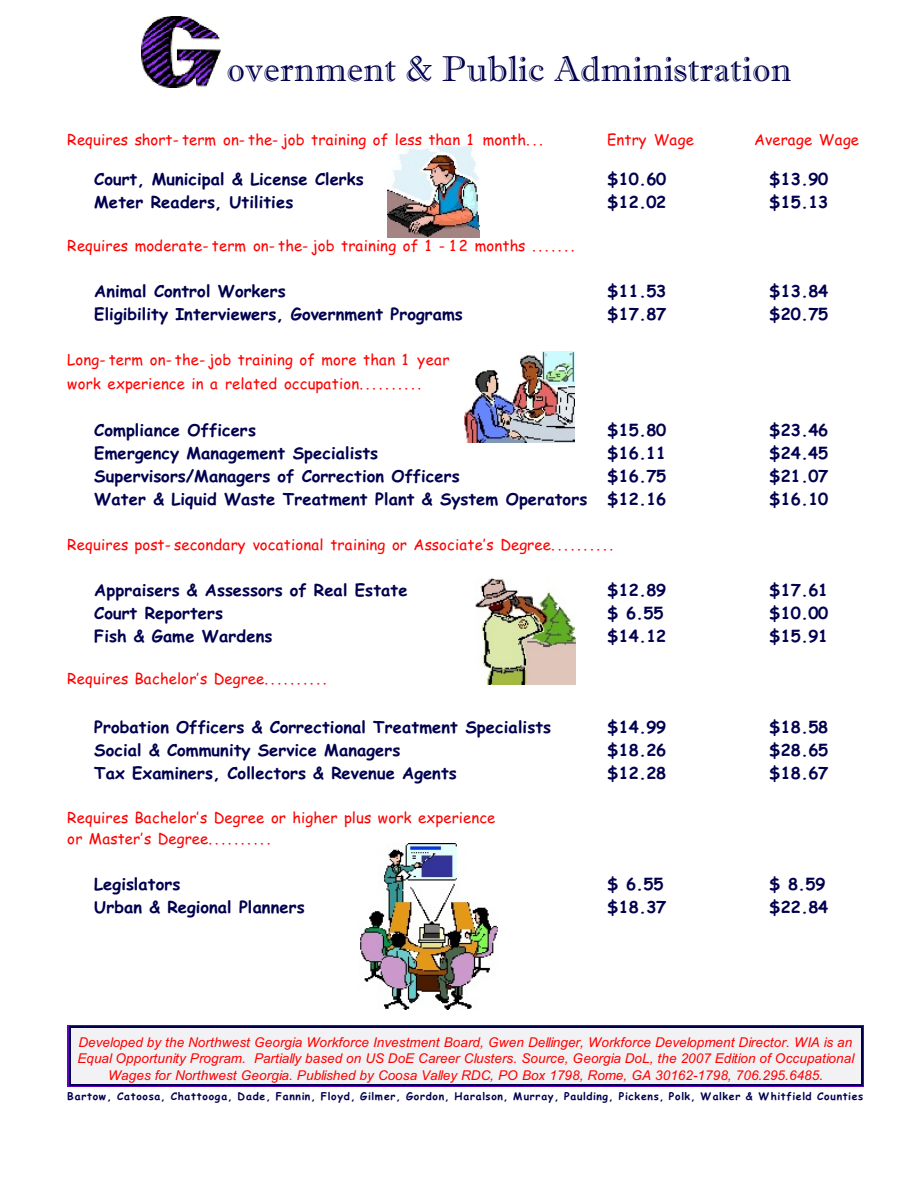
<style>
.page{position:relative;width:918px;height:1188px;background:#fff}
.page>*{position:absolute;margin:0;border:0;box-sizing:border-box;transform-origin:0 0}
.t1{font:36px "Imprint MT Shadow";letter-spacing:.01em;color:#00004f}
.t2{font:700 16.5px "Comic Sans MS";letter-spacing:.005em;color:#00004f}
.t3{font:italic 15px/24.2px "Comic Sans MS";letter-spacing:.01em;color:#f00}
.t4{font:italic 13.5px/16.2px "Arial";letter-spacing:.005em;color:#f00;text-align:center}
.t5{font:700 10.5px "Comic Sans MS";letter-spacing:.07em;color:#00004f}
</style>
<div class="page">
<hr style="left:68px;top:1025px;width:1px;height:62px;background:#6100bf">
<hr style="left:863px;top:1025px;width:1px;height:62px;background:#6100bf">
<hr style="left:68px;top:1025px;width:796px;height:1px;background:#6100bf">
<hr style="left:68px;top:1086px;width:796px;height:1px;background:#6100bf">
<div style="left:69px;top:1027px;width:794px;height:58px;background:#f2f2f5"></div>
<hr style="left:69px;top:1027px;width:1px;height:58px;background:#00004f">
<hr style="left:861px;top:1027px;width:2px;height:58px;background:#00004f">
<hr style="left:69px;top:1027px;width:794px;height:1px;background:#00004f">
<hr style="left:69px;top:1084px;width:794px;height:1px;background:#00004f">
<img style="left:142px;top:16px;width:78px;height:72px">
<img style="left:387px;top:146px;width:93px;height:91px">
<img style="left:465px;top:351px;width:110px;height:91px">
<img style="left:475px;top:579px;width:101px;height:105px">
<img style="left:360px;top:844px;width:138px;height:166px">
<h1 class="t1" style="left:227px;top:55px;width:566px">overnment &amp; Public Administration</h1>
<p class="t3" style="left:67px;top:129px;width:477px">Requires short- term on- the- job training of less than 1 month. . .</p>
<p class="t3" style="left:607px;top:129px;width:88px">Entry Wage</p>
<p class="t3" style="left:754px;top:129px;width:107px">Average Wage</p>
<p class="t2" style="left:94px;top:172px;width:271px">Court, Municipal &amp; License Clerks</p>
<p class="t2" style="left:607px;top:172px;width:61px">$10.60</p>
<p class="t2" style="left:769px;top:172px;width:61px">$13.90</p>
<p class="t2" style="left:94px;top:195px;width:201px">Meter Readers, Utilities</p>
<p class="t2" style="left:607px;top:195px;width:61px">$12.02</p>
<p class="t2" style="left:769px;top:195px;width:61px">$15.13</p>
<p class="t3" style="left:67px;top:235px;width:509px">Requires moderate- term on- the- job training of 1 - 1 2 months . . . . . . .</p>
<p class="t2" style="left:94px;top:284px;width:193px">Animal Control Workers</p>
<p class="t2" style="left:607px;top:284px;width:61px">$11.53</p>
<p class="t2" style="left:769px;top:284px;width:61px">$13.84</p>
<p class="t2" style="left:94px;top:307px;width:370px">Eligibility Interviewers, Government Programs</p>
<p class="t2" style="left:607px;top:307px;width:61px">$17.87</p>
<p class="t2" style="left:769px;top:307px;width:61px">$20.75</p>
<p class="t3" style="left:67px;top:349px;width:384px">Long- term on- the- job training of more than 1 year work experience in a related occupation. . . . . . . . . .</p>
<p class="t2" style="left:94px;top:423px;width:163px">Compliance Officers</p>
<p class="t2" style="left:607px;top:423px;width:61px">$15.80</p>
<p class="t2" style="left:769px;top:423px;width:61px">$23.46</p>
<p class="t2" style="left:94px;top:446px;width:285px">Emergency Management Specialists</p>
<p class="t2" style="left:607px;top:446px;width:61px">$16.11</p>
<p class="t2" style="left:769px;top:446px;width:61px">$24.45</p>
<p class="t2" style="left:94px;top:469px;width:367px">Supervisors/Managers of Correction Officers</p>
<p class="t2" style="left:607px;top:469px;width:61px">$16.75</p>
<p class="t2" style="left:769px;top:469px;width:61px">$21.07</p>
<p class="t2" style="left:94px;top:492px;width:574px">Water &amp; Liquid Waste Treatment Plant &amp; System Operators $12.16</p>
<p class="t2" style="left:769px;top:492px;width:61px">$16.10</p>
<p class="t3" style="left:67px;top:534px;width:548px">Requires post- secondary vocational training or Associate’s Degree. . . . . . . . . .</p>
<p class="t2" style="left:94px;top:583px;width:315px">Appraisers &amp; Assessors of Real Estate</p>
<p class="t2" style="left:607px;top:583px;width:61px">$12.89</p>
<p class="t2" style="left:769px;top:583px;width:61px">$17.61</p>
<p class="t2" style="left:94px;top:606px;width:130px">Court Reporters</p>
<p class="t2" style="left:607px;top:606px;width:58px">$ 6.55</p>
<p class="t2" style="left:769px;top:606px;width:61px">$10.00</p>
<p class="t2" style="left:94px;top:629px;width:180px">Fish &amp; Game Wardens</p>
<p class="t2" style="left:607px;top:629px;width:61px">$14.12</p>
<p class="t2" style="left:769px;top:629px;width:61px">$15.91</p>
<p class="t3" style="left:67px;top:668px;width:261px">Requires Bachelor’s Degree. . . . . . . . . .</p>
<p class="t2" style="left:94px;top:719px;width:459px">Probation Officers &amp; Correctional Treatment Specialists</p>
<p class="t2" style="left:607px;top:719px;width:61px">$14.99</p>
<p class="t2" style="left:769px;top:719px;width:61px">$18.58</p>
<p class="t2" style="left:94px;top:742px;width:308px">Social &amp; Community Service Managers</p>
<p class="t2" style="left:607px;top:742px;width:61px">$18.26</p>
<p class="t2" style="left:769px;top:742px;width:61px">$28.65</p>
<p class="t2" style="left:94px;top:765px;width:364px">Tax Examiners, Collectors &amp; Revenue Agents</p>
<p class="t2" style="left:607px;top:765px;width:61px">$12.28</p>
<p class="t2" style="left:769px;top:765px;width:61px">$18.67</p>
<p class="t3" style="left:67px;top:809px;width:430px;line-height:20.9px">Requires Bachelor’s Degree or higher plus work experience or Master’s Degree. . . . . . . . . .</p>
<p class="t2" style="left:94px;top:877px;width:88px">Legislators</p>
<p class="t2" style="left:607px;top:877px;width:58px">$ 6.55</p>
<p class="t2" style="left:769px;top:877px;width:58px">$ 8.59</p>
<p class="t2" style="left:94px;top:900px;width:212px">Urban &amp; Regional Planners</p>
<p class="t2" style="left:607px;top:900px;width:61px">$18.37</p>
<p class="t2" style="left:769px;top:900px;width:61px">$22.84</p>
<p class="t4" style="left:77px;top:1036px;width:779px">Developed by the Northwest Georgia Workforce Investment Board, Gwen Dellinger, Workforce Development Director. WIA is an<br>Equal Opportunity Program. Partially based on US DoE Career Clusters. Source, Georgia DoL, the 2007 Edition of Occupational<br>Wages for Northwest Georgia. Published by Coosa Valley RDC, PO Box 1798, Rome, GA 30162-1798, 706.295.6485.</p>
<p class="t5" style="left:67px;top:1092px;width:797px">Bartow, Catoosa, Chattooga, Dade, Fannin, Floyd, Gilmer, Gordon, Haralson, Murray, Paulding, Pickens, Polk, Walker &amp; Whitfield Counties</p>
</div>
